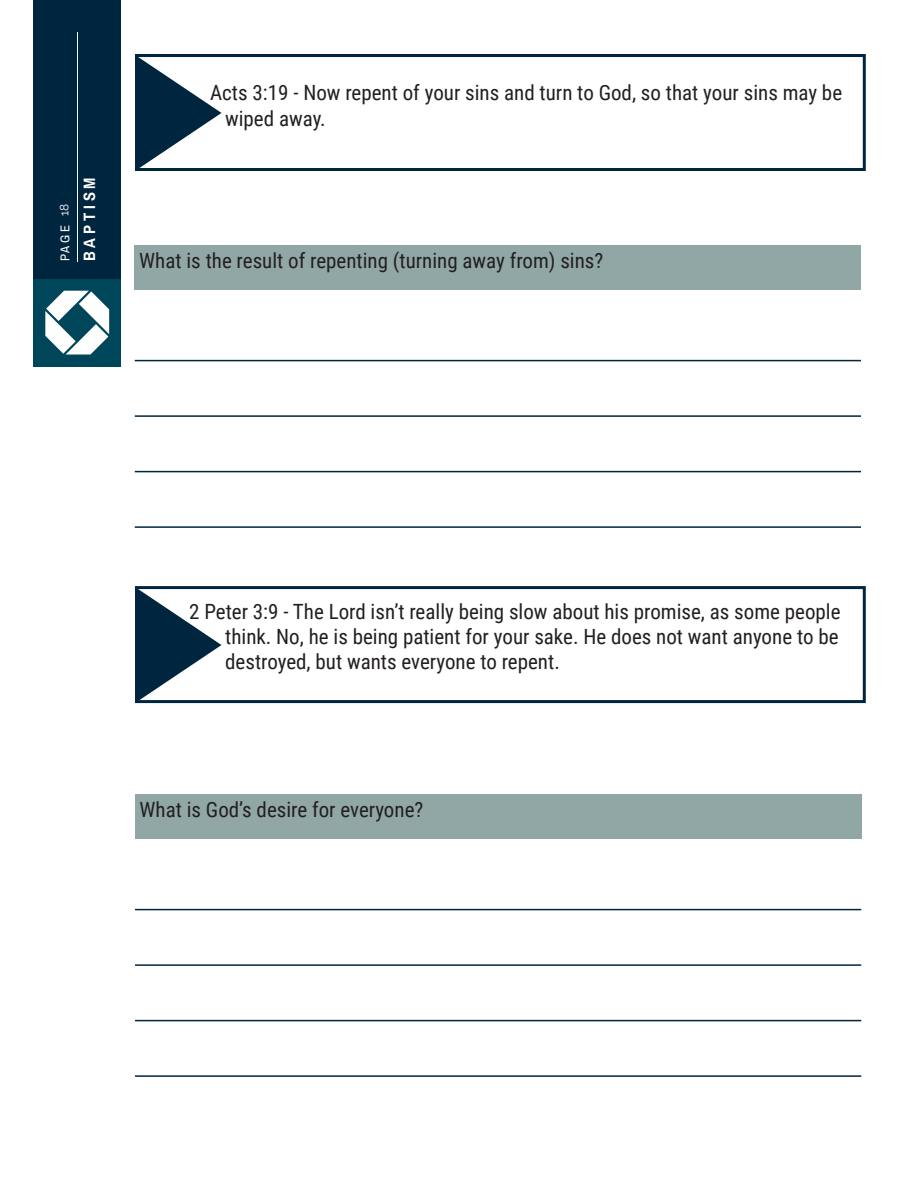
<style>
.page{position:relative;width:918px;height:1188px;background:#fff}
.page>*{position:absolute;margin:0;border:0;box-sizing:border-box;transform-origin:0 0}
.t1{font:21px/25.2px "Roboto Condensed";color:#231f20}
.t2{font:700 16.5px "Archivo Narrow";letter-spacing:.235em;color:#fff}
.t3{font:12.9px "Archivo Narrow";color:#fff}
.t4{font:12px "Raleway";color:#fff}
</style>
<div class="page">
<div style="left:34px;top:0;width:87px;height:279px;background:#00253f"></div>
<div style="left:34px;top:279px;width:87px;height:87px;background:#00465b"></div>
<svg style="left:45px;top:291px;width:64px;height:64px"></svg>
<hr style="left:77px;top:32px;width:1px;height:229px;background:#fff">
<div style="left:135px;top:54px;width:731px;height:117px;border:3px solid #00253f"></div>
<svg style="left:135px;top:55px;width:87px;height:116px"></svg>
<div style="left:135px;top:245px;width:726px;height:45px;background:#91a7a6"></div>
<hr style="left:135px;top:360px;width:726px;height:1px;background:#00253f">
<hr style="left:135px;top:415px;width:726px;height:2px;background:#00253f">
<hr style="left:135px;top:471px;width:726px;height:1px;background:#00253f">
<hr style="left:135px;top:526px;width:726px;height:2px;background:#00253f">
<div style="left:135px;top:586px;width:731px;height:117px;border:3px solid #00253f"></div>
<svg style="left:135px;top:587px;width:87px;height:116px"></svg>
<div style="left:135px;top:794px;width:726px;height:45px;background:#91a7a6"></div>
<hr style="left:135px;top:909px;width:726px;height:1px;background:#00253f">
<hr style="left:135px;top:964px;width:726px;height:2px;background:#00253f">
<hr style="left:135px;top:1020px;width:726px;height:1px;background:#00253f">
<hr style="left:135px;top:1075px;width:726px;height:2px;background:#00253f">
<p class="t4" style="left:57px;top:216px;width:14px;rotate:-90deg">18</p>
<p class="t3" style="left:57px;top:261px;width:38px;rotate:-90deg">PAGE</p>
<p class="t2" style="left:79px;top:261px;width:86px;rotate:-90deg">BAPTISM</p>
<p class="t1" style="left:225px;top:80px;width:618px;text-indent:-15px">Acts 3:19 - Now repent of your sins and turn to God, so that your sins may be wiped away.</p>
<p class="t1" style="left:139px;top:247px;width:466px">What is the result of repenting (turning away from) sins?</p>
<p class="t1" style="left:225px;top:598px;width:617px;text-align:justify;text-indent:-36px">2 Peter 3:9 - The Lord isn’t really being slow about his promise, as some people think. No, he is being patient for your sake. He does not want anyone to be destroyed, but wants everyone to repent.</p>
<p class="t1" style="left:140px;top:796px;width:285px">What is God’s desire for everyone?</p>
</div>
